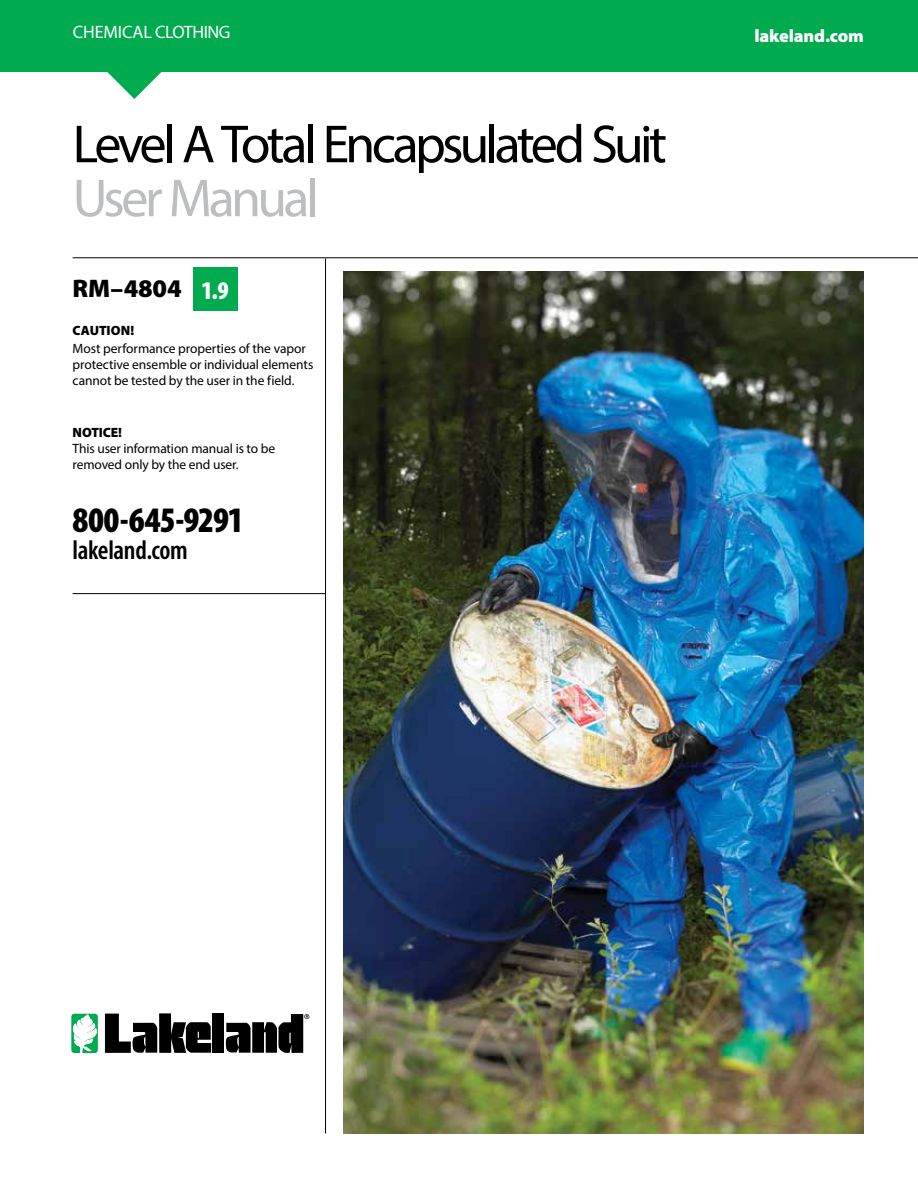
<style>
.page{position:relative;width:918px;height:1188px;background:#fff}
.page>*{position:absolute;margin:0;border:0;box-sizing:border-box;transform-origin:0 0}
.t1{font:54px "Myriad Pro";letter-spacing:-.07em;color:#000}
.t2{font:54px "Myriad Pro";letter-spacing:-.065em;color:#bcbec0}
.t3{font:900 condensed 36px "Myriad Pro";letter-spacing:-.02em;color:#000}
.t4{font:600 condensed 27px "Myriad Pro";letter-spacing:-.015em;color:#000}
.t5{font:900 25.5px "Myriad Pro";letter-spacing:-.005em;color:#000}
.t6{font:900 condensed 25.5px "Myriad Pro";color:#fff}
.t7{font:18px "Myriad Pro";letter-spacing:-.015em;color:#fff}
.t8{font:900 18px "Myriad Pro";letter-spacing:-.01em;color:#fff}
.t9{font:13.5px/16.2px "Myriad Pro";letter-spacing:-.01em;color:#000}
.t10{font:900 13.5px "Myriad Pro";letter-spacing:-.01em;color:#000}
</style>
<div class="page">
<img style="left:343px;top:271px;width:520px;height:863px">
<hr style="left:325px;top:258px;width:1px;height:875px;background:#000">
<hr style="left:73px;top:257px;width:845px;height:1px;background:#000">
<svg style="left:0;top:0;width:918px;height:99px;fill:#00ab4f"></svg>
<hr style="left:73px;top:593px;width:253px;height:1px;background:#000">
<svg style="left:105px;top:1013px;width:106px;height:40px"></svg>
<div style="left:212px;top:1014px;width:12px;height:39px;background:#000"></div>
<div style="left:71px;top:1014px;width:27px;height:39px;background:#00ab4f;border-radius:3px"></div>
<svg style="left:73px;top:1015px;width:24px;height:38px"></svg>
<svg style="left:225px;top:1014px;width:84px;height:39px"></svg>
<div style="left:193px;top:268px;width:44px;height:43px;background:#00ab4f"></div>
<h3 class="t7" style="left:73px;top:21px;width:159px">CHEMICAL CLOTHING</h3>
<h1 class="t1" style="left:73px;top:111px;width:596px">Level A Total Encapsulated Suit</h1>
<h1 class="t2" style="left:73px;top:165px;width:247px">User Manual</h1>
<h3 class="t5" style="left:73px;top:271px;width:111px">RM–4804</h3>
<p class="t10" style="left:73px;top:322px;width:63px">CAUTION!</p>
<p class="t9" style="left:73px;top:340px;width:242px">Most performance properties of the vapor protective ensemble or individual elements cannot be tested by the user in the field.</p>
<p class="t10" style="left:73px;top:423px;width:51px">NOTICE!</p>
<p class="t9" style="left:73px;top:440px;width:204px">This user information manual is to be removed only by the end user.</p>
<h2 class="t3" style="left:73px;top:497px;width:173px">800-645-9291</h2>
<h3 class="t4" style="left:73px;top:534px;width:117px">lakeland.com</h3>
<h3 class="t6" style="left:201px;top:274px;width:29px">1.9</h3>
<h3 class="t8" style="left:755px;top:24px;width:111px">lakeland.com</h3>
</div>
